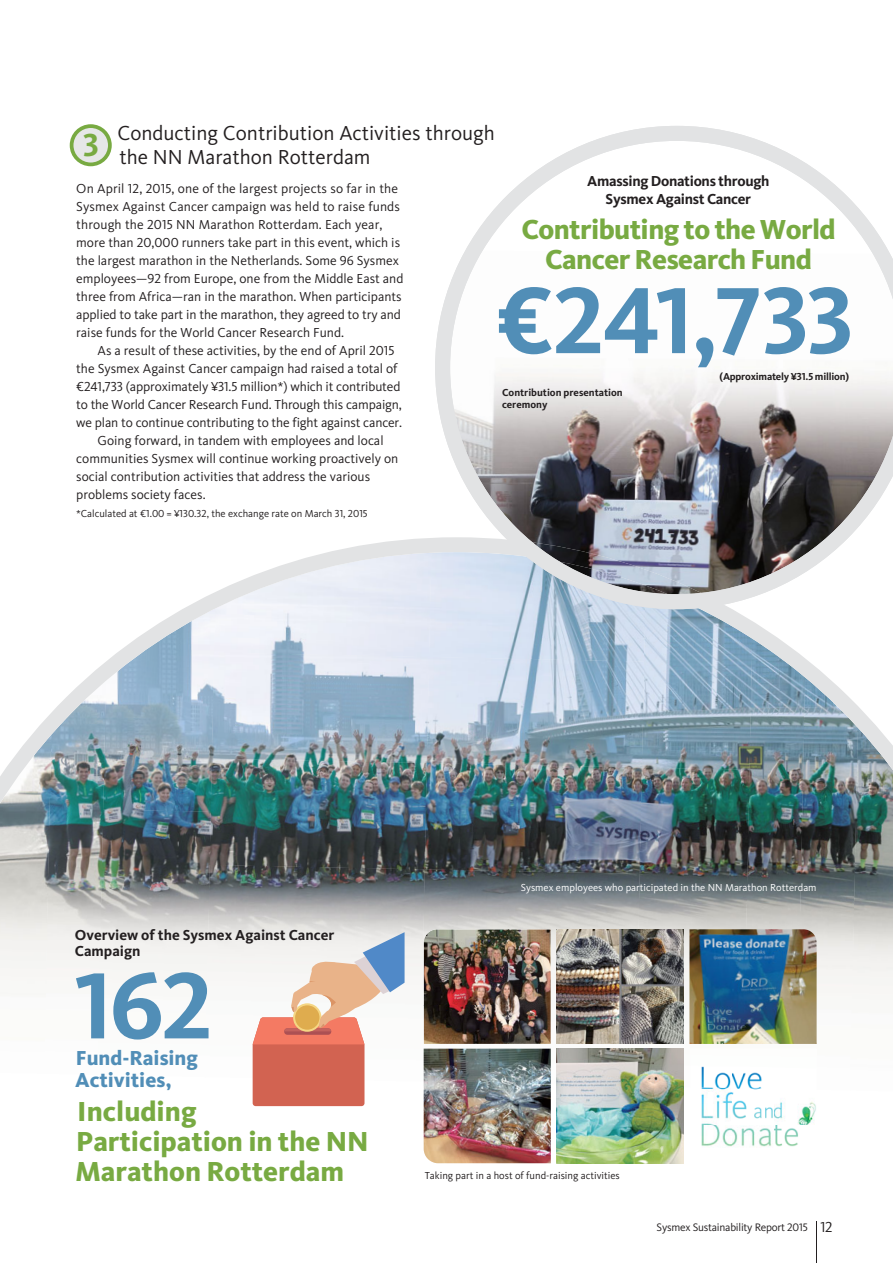
<style>
.page{position:relative;width:893px;height:1263px;background:#fff}
.page>*{position:absolute;margin:0;border:0;box-sizing:border-box;transform-origin:0 0}
.t1{font:700 97.5px "Kievit Pro";letter-spacing:-.025em;color:#518eb7}
.t2{font:800 28.5px/30px "Kievit Pro";color:#78aa42}
.t3{font:800 28.5px/29.2px "Kievit Pro";letter-spacing:-.02em;color:#78aa42;text-align:center}
.t4{font:21px/24px "Kievit Pro";color:#231f20}
.t5{font:800 21px/21.8px "Kievit Pro";color:#518eb7}
.t6{font:700 15px/18px "Kievit Pro";letter-spacing:-.02em;color:#231f20;text-align:center}
.t7{font:700 15px/15.8px "Kievit Pro";color:#231f20}
.t8{font:13.5px/18px "Kievit Pro";color:#231f20}
.t9{font:11.25px "Kievit Pro";letter-spacing:-.02em;color:#231f20}
.t10{font:10.5px "Kievit Pro";color:#231f20}
.t11{font:10.5px "Kievit Pro";color:#fff}
.t12{font:700 10.5px/12px "Kievit Pro";color:#231f20}
.t13{font:700 10.5px "Kievit Pro";letter-spacing:-.02em;color:#231f20}
.s1{font-size:15px}
</style>
<div class="page">
<img style="left:0;top:538px;width:893px;height:684px">
<svg style="left:435px;top:126px;width:458px;height:483px"></svg>
<svg style="left:70px;top:124px;width:42px;height:42px"></svg>
<img style="left:424px;top:929px;width:127px;height:115px">
<img style="left:557px;top:929px;width:127px;height:115px">
<img style="left:689px;top:929px;width:128px;height:115px">
<img style="left:424px;top:1049px;width:127px;height:114px">
<img style="left:557px;top:1049px;width:127px;height:114px">
<img style="left:690px;top:1090px;width:127px;height:73px">
<img style="left:690px;top:1049px;width:127px;height:41px">
<svg style="left:253px;top:932px;width:152px;height:174px"></svg>
<hr style="left:816px;top:1222px;width:1px;height:41px;background:#231f20">
<h3 class="t4" style="left:83px;top:123px;width:413px;text-indent:34px">Conducting Contribution Activities through<br><sup>3</sup> the NN Marathon Rotterdam</h3>
<p class="t8" style="left:76px;top:181px;width:329px">On April 12, 2015, one of the largest projects so far in the Sysmex Against Cancer campaign was held to raise funds through the 2015 NN Marathon Rotterdam. Each year, more than 20,000 runners take part in this event, which is the largest marathon in the Netherlands. Some 96 Sysmex employees—92 from Europe, one from the Middle East and three from Africa—ran in the marathon. When participants applied to take part in the marathon, they agreed to try and raise funds for the World Cancer Research Fund.</p>
<p class="t8" style="left:98px;top:343px;width:298px">As a result of these activities, by the end of April 2015</p>
<p class="t8" style="left:76px;top:361px;width:323px">the Sysmex Against Cancer campaign had raised a total of</p>
<p class="t8" style="left:76px;top:379px;width:326px">€241,733 (approximately ¥31.5 million*) which it contributed</p>
<p class="t8" style="left:76px;top:397px;width:327px">to the World Cancer Research Fund. Through this campaign,</p>
<p class="t8" style="left:76px;top:415px;width:327px">we plan to continue contributing to the fight against cancer.</p>
<p class="t8" style="left:98px;top:433px;width:288px">Going forward, in tandem with employees and local</p>
<p class="t8" style="left:76px;top:451px;width:324px">communities Sysmex will continue working proactively on</p>
<p class="t8" style="left:76px;top:469px;width:295px">social contribution activities that address the various</p>
<p class="t8" style="left:76px;top:487px;width:131px">problems society faces.</p>
<p class="t10" style="left:76px;top:509px;width:293px">*Calculated at €1.00 = ¥130.32, the exchange rate on March 31, 2015</p>
<p class="t6" style="left:587px;top:173px;width:184px">Amassing Donations through<br>Sysmex Against Cancer</p>
<h2 class="t3" style="left:521px;top:218px;width:316px">Contributing to the World<br>Cancer Research Fund</h2>
<h1 class="t1" style="left:496px;top:284px;width:360px">€241,733</h1>
<p class="t12" style="left:502px;top:388px;width:122px">Contribution presentation ceremony</p>
<p class="t13" style="left:720px;top:373px;width:131px">(Approximately ¥31.5 million)</p>
<p class="t7" style="left:75px;top:928px;width:261px">Overview of the Sysmex Against Cancer<br>Campaign</p>
<h1 class="t1" style="left:75px;top:969px;width:139px">162</h1>
<h3 class="t5" style="left:75px;top:1049px;width:124px">Fund-Raising<br>Activities,</h3>
<h2 class="t2" style="left:75px;top:1099px;width:295px">Including<br>Participation in the NN<br>Marathon Rotterdam</h2>
<p class="t11" style="left:521px;top:884px;width:297px">Sysmex employees who participated in the NN Marathon Rotterdam</p>
<p class="t10" style="left:425px;top:1171px;width:197px">Taking part in a host of fund-raising activities</p>
<p class="t9" style="left:657px;top:1223px;width:178px">Sysmex Sustainability Report 2015 <span class="s1">12</span></p>
</div>
